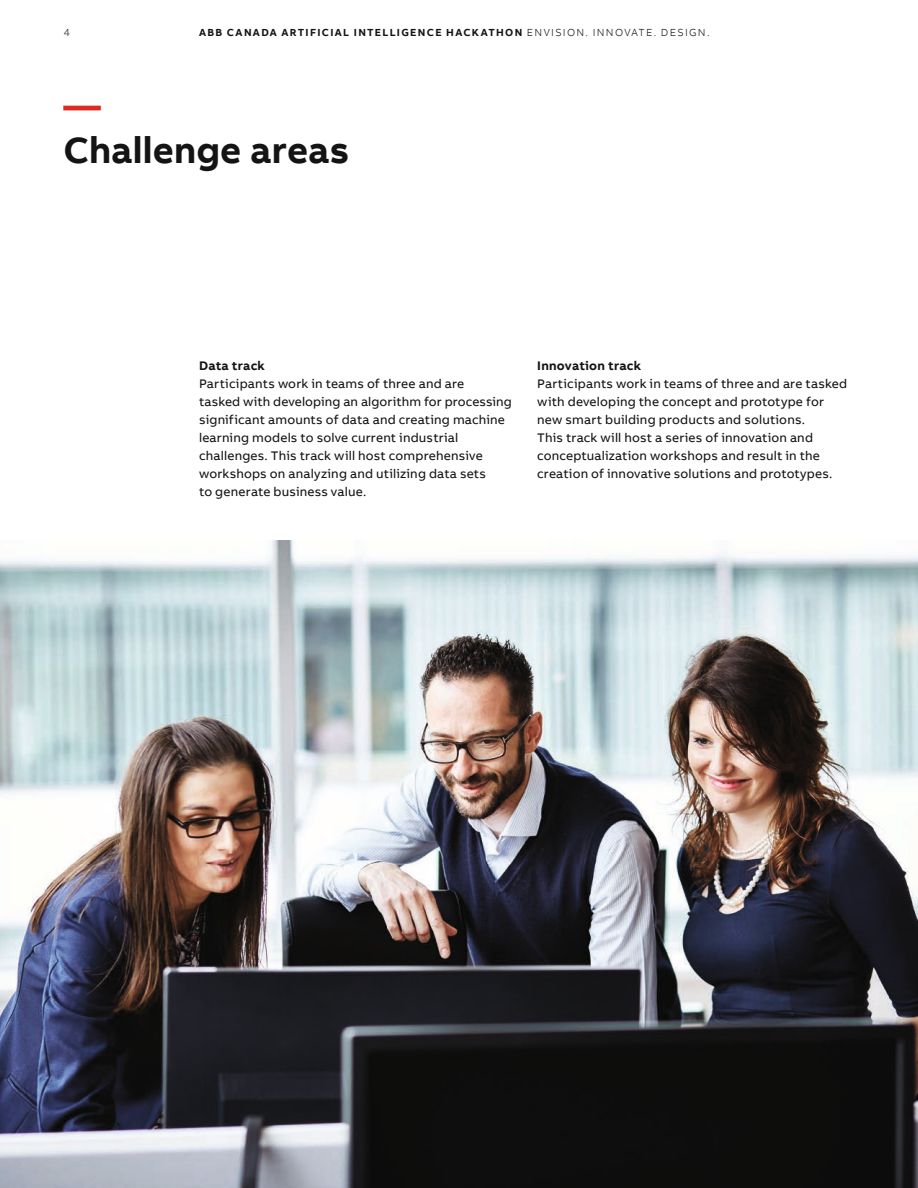
<style>
.page{position:relative;width:918px;height:1188px;background:#fff}
.page>*{position:absolute;margin:0;border:0;box-sizing:border-box;transform-origin:0 0}
.t1{font:700 37.5px "AB Bvoice";color:#131413}
.t2{font:700 37.5px "AB Bvoice";color:#de2921}
.t3{font:12.75px/18px "AB Bvoice";letter-spacing:.015em;color:#131413}
.t4{font:700 12.75px "AB Bvoice";letter-spacing:.015em;color:#131413}
.t5{font:700 10.5px "AB Bvoice";letter-spacing:.125em;color:#131413}
.t6{font:300 10.5px "AB Bvoice";color:#131413}
.s1{font-weight:300}
</style>
<div class="page">
<img style="left:0;top:541px;width:918px;height:647px">
<p class="t6" style="left:64px;top:26px;width:8px">4</p>
<p class="t5" style="left:199px;top:25px;width:512px">ABB CANADA ARTIFICIAL INTELLIGENCE HACKATHON <span class="s1">ENVISION. INNOVATE. DESIGN.</span></p>
<h1 class="t2" style="left:64px;top:81px;width:39px">—</h1>
<h1 class="t1" style="left:64px;top:126px;width:287px">Challenge areas</h1>
<p class="t4" style="left:199px;top:357px;width:67px">Data track</p>
<p class="t3" style="left:199px;top:375px;width:314px">Participants work in teams of three and are<br>tasked with developing an algorithm for processing significant amounts of data and creating machine learning models to solve current industrial challenges. This track will host comprehensive workshops on analyzing and utilizing data sets<br>to generate business value.</p>
<p class="t4" style="left:537px;top:357px;width:105px">Innovation track</p>
<p class="t3" style="left:537px;top:375px;width:311px">Participants work in teams of three and are tasked with developing the concept and prototype for new smart building products and solutions.<br>This track will host a series of innovation and conceptualization workshops and result in the creation of innovative solutions and prototypes.</p>
</div>
